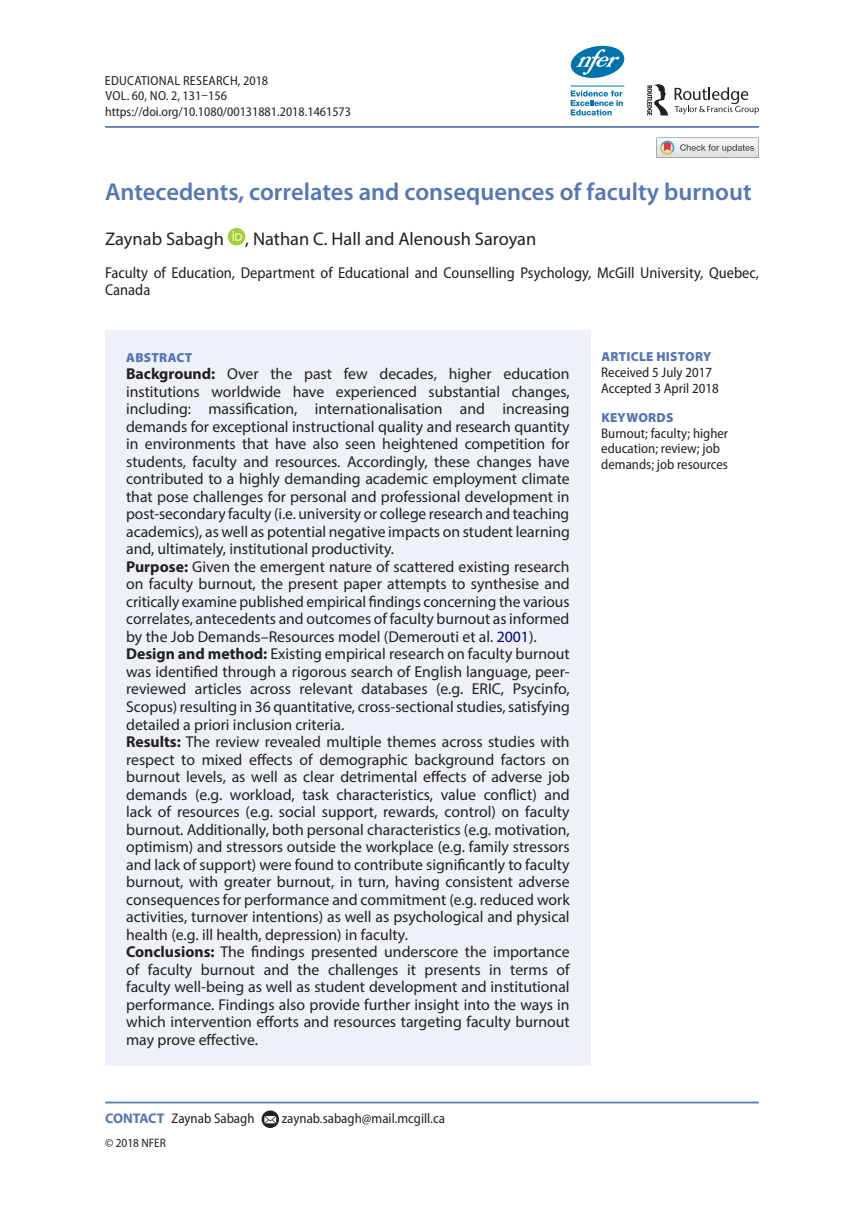
<style>
.page{position:relative;width:864px;height:1231px;background:#fff}
.page>*{position:absolute;margin:0;border:0;box-sizing:border-box;transform-origin:0 0}
.t1{font:600 24.5px "Myriad Pro";color:#5477b3}
.t2{font:18.38px "Myriad Pro";color:#231f20}
.t3{font:15.75px/17.5px "Myriad Pro";color:#231f20}
.t4{font:semi-condensed 15.75px/17.5px "Myriad Pro";color:#231f20}
.t5{font:semi-condensed 14px/15.8px "Myriad Pro";color:#231f20}
.t6{font:semi-condensed 13.12px "Myriad Pro";color:#231f20}
.t7{font:900 13.12px "Myriad Pro";letter-spacing:.02em;color:#5477b3}
.t8{font:semi-condensed 13.12px "Myriad Pro";letter-spacing:.02em;color:#231f20}
.t9{font:semi-condensed 12.25px "Myriad Pro";color:#231f20}
.s1{font-weight:700}
.s2{color:#000080}
.s3{font-weight:700;font-stretch:normal;color:#5477b3}
</style>
<div class="page">
<hr style="left:105px;top:126px;width:653px;height:2px;background:#5477b3">
<div style="left:105px;top:331px;width:485px;height:245px;background:#eef1f7"></div>
<div style="left:105px;top:523px;width:485px;height:140px;background:#eef1f7"></div>
<div style="left:105px;top:611px;width:485px;height:140px;background:#eef1f7"></div>
<div style="left:105px;top:698px;width:485px;height:263px;background:#eef1f7"></div>
<div style="left:105px;top:908px;width:485px;height:158px;background:#eef1f7"></div>
<div style="left:228px;top:228px;width:17px;height:17px;background:#a5cd39;border-radius:50%"></div>
<svg style="left:232px;top:231px;width:10px;height:10px"></svg>
<hr style="left:105px;top:1101px;width:653px;height:2px;background:#5477b3">
<svg style="left:261px;top:1110px;width:18px;height:17px"></svg>
<svg style="left:264px;top:1115px;width:12px;height:8px"></svg>
<svg style="left:674px;top:87px;width:84px;height:27px"></svg>
<svg style="left:647px;top:84px;width:21px;height:31px"></svg>
<svg style="left:570px;top:45px;width:55px;height:33px"></svg>
<hr style="left:570px;top:86px;width:54px;height:1px;background:#0073ae">
<svg style="left:570px;top:90px;width:52px;height:25px"></svg>
<svg style="left:656px;top:137px;width:102px;height:21px"></svg>
<p class="t8" style="left:105px;top:73px;width:165px">Educational Research, 2018</p>
<p class="t6" style="left:105px;top:104px;width:247px">https://doi.org/10.1080/00131881.2018.1461573</p>
<p class="t6" style="left:105px;top:89px;width:123px">Vol. 60, No. 2, 131–156</p>
<h1 class="t1" style="left:105px;top:176px;width:647px">Antecedents, correlates and consequences of faculty burnout</h1>
<p class="t2" style="left:105px;top:228px;width:432px">Zaynab Sabagh , Nathan C. Hall and Alenoush Saroyan</p>
<p class="t4" style="left:105px;top:264px;width:655px">Faculty of Education, Department of Educational and Counselling Psychology, McGill University, Quebec,<br>Canada</p>
<p class="t7" style="left:126px;top:350px;width:68px">ABSTRACT</p>
<p class="t3" style="left:126px;top:365px;width:445px"><span class="s1">Background:</span> Over the past few decades, higher education institutions worldwide have experienced substantial changes, including: massification, internationalisation and increasing demands for exceptional instructional quality and research quantity in environments that have also seen heightened competition for students, faculty and resources. Accordingly, these changes have contributed to a highly demanding academic employment climate that pose challenges for personal and professional development in post-secondary faculty (i.e. university or college research and teaching academics), as well as potential negative impacts on student learning and, ultimately, institutional productivity.<br><span class="s1">Purpose:</span> Given the emergent nature of scattered existing research on faculty burnout, the present paper attempts to synthesise and critically examine published empirical findings concerning the various correlates, antecedents and outcomes of faculty burnout as informed by the Job Demands–Resources model (Demerouti et al. <span class="s2">2001</span>).<br><span class="s1">Design and method:</span> Existing empirical research on faculty burnout was identified through a rigorous search of English language, peer&shy;reviewed articles across relevant databases (e.g. ERIC, Psycinfo, Scopus) resulting in 36 quantitative, cross-sectional studies, satisfying detailed a priori inclusion criteria.<br><span class="s1">Results:</span> The review revealed multiple themes across studies with respect to mixed effects of demographic background factors on burnout levels, as well as clear detrimental effects of adverse job demands (e.g. workload, task characteristics, value conflict) and lack of resources (e.g. social support, rewards, control) on faculty burnout. Additionally, both personal characteristics (e.g. motivation, optimism) and stressors outside the workplace (e.g. family stressors and lack of support) were found to contribute significantly to faculty burnout, with greater burnout, in turn, having consistent adverse consequences for performance and commitment (e.g. reduced work activities, turnover intentions) as well as psychological and physical health (e.g. ill health, depression) in faculty.<br><span class="s1">Conclusions:</span> The findings presented underscore the importance of faculty burnout and the challenges it presents in terms of faculty well-being as well as student development and institutional performance. Findings also provide further insight into the ways in which intervention efforts and resources targeting faculty burnout may prove effective.</p>
<p class="t5" style="left:105px;top:1110px;width:151px"><span class="s3">CONTACT</span> Zaynab Sabagh</p>
<p class="t5" style="left:282px;top:1110px;width:164px">zaynab.sabagh@mail.mcgill.ca</p>
<p class="t9" style="left:105px;top:1135px;width:62px">© 2018 NFER</p>
<p class="t7" style="left:601px;top:349px;width:111px">ARTICLE HISTORY</p>
<p class="t5" style="left:601px;top:364px;width:119px">Received 5 July 2017<br>Accepted 3 April 2018</p>
<p class="t7" style="left:601px;top:410px;width:74px">KEYWORDS</p>
<p class="t5" style="left:601px;top:425px;width:128px">Burnout; faculty; higher education; review; job demands; job resources</p>
</div>
